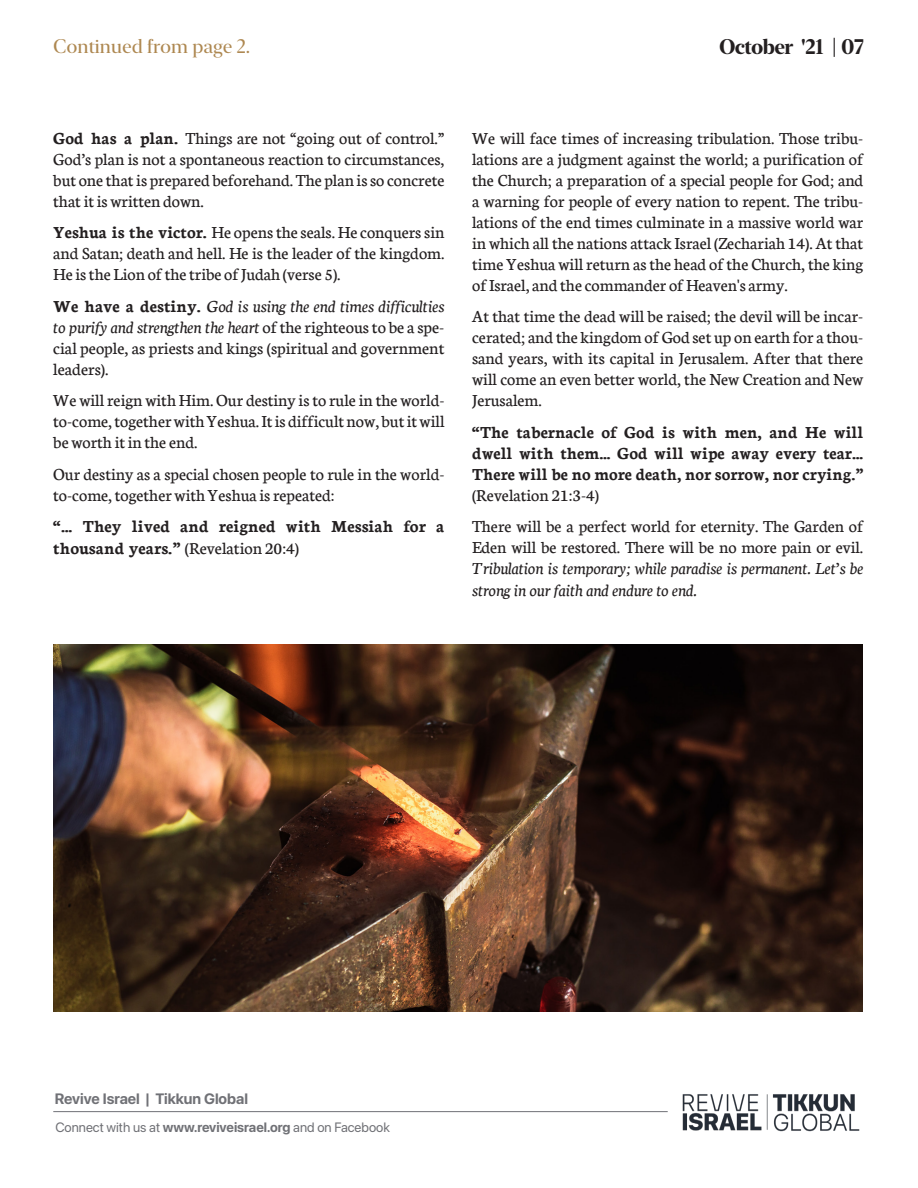
<style>
.page{position:relative;width:918px;height:1188px;background:#fff}
.page>*{position:absolute;margin:0;border:0;box-sizing:border-box;transform-origin:0 0}
.t1{font:700 21px "New York Extra Large";letter-spacing:-.03em;color:#231f20;scale:.95 1}
.t2{font:19.5px "New York Extra Large";color:#ae8851}
.t3{font:18px/21px "Neuton";color:#231f20;text-align:justify}
.t4{font:700 18px/21px "Neuton";color:#231f20}
.t5{font:700 15px "SF Pro Display";color:#707176}
.t6{font:13.5px "SF Pro Display";color:#707176}
.s1{font-weight:700}
.s2{font-style:italic}
.s3{font-weight:400}
</style>
<div class="page">
<hr style="left:53px;top:1111px;width:615px;height:1px;background:#707176">
<img style="left:682px;top:1094px;width:178px;height:38px">
<img style="left:53px;top:645px;width:810px;height:367px">
<p class="t2" style="left:53px;top:35px;width:198px">Continued from page 2.</p>
<p class="t1" style="left:719px;top:33px;width:154px">October '21 | 07</p>
<p class="t3" style="left:53px;top:127px;width:393px"><span class="s1">God has a plan.</span> Things are not “going out of control.” God’s plan is not a spontaneous reaction to circumstances, but one that is prepared beforehand. The plan is so concrete that it is written down.</p>
<p class="t3" style="left:53px;top:222px;width:393px"><span class="s1">Yeshua is the victor.</span> He opens the seals. He conquers sin and Satan; death and hell. He is the leader of the kingdom.<br>He is the Lion of the tribe of Judah (verse 5).</p>
<p class="t3" style="left:53px;top:295px;width:393px"><span class="s1">We have a destiny.</span> <span class="s2">God is using the end times difficulties to purify and strengthen the heart</span> of the righteous to be a spe&shy;cial people, as priests and kings (spiritual and government leaders).</p>
<p class="t3" style="left:53px;top:390px;width:393px">We will reign with Him. Our destiny is to rule in the world&shy;to-come, together with Yeshua. It is difficult now, but it will be worth it in the end.</p>
<p class="t3" style="left:53px;top:463px;width:393px">Our destiny as a special chosen people to rule in the world&shy;to-come, together with Yeshua is repeated:</p>
<p class="t4" style="left:53px;top:516px;width:393px;line-height:21.6px">“… They lived and reigned with Messiah for a thousand years.” <span class="s3">(Revelation 20:4)</span></p>
<p class="t3" style="left:472px;top:127px;width:393px">We will face times of increasing tribulation. Those tribu&shy;lations are a judgment against the world; a purification of the Church; a preparation of a special people for God; and a warning for people of every nation to repent. The tribu&shy;lations of the end times culminate in a massive world war in which all the nations attack Israel (Zechariah 14). At that time Yeshua will return as the head of the Church, the king of Israel, and the commander of Heaven's army.</p>
<p class="t3" style="left:472px;top:306px;width:393px">At that time the dead will be raised; the devil will be incar&shy;cerated; and the kingdom of God set up on earth for a thou&shy;sand years, with its capital in Jerusalem. After that there will come an even better world, the New Creation and New Jerusalem.</p>
<p class="t4" style="left:472px;top:421px;width:393px;text-align:justify">“The tabernacle of God is with men, and He will dwell with them… God will wipe away every tear… There will be no more death, nor sorrow, nor crying.” <span class="s3">(Revelation 21:3-4)</span></p>
<p class="t3" style="left:472px;top:516px;width:393px">There will be a perfect world for eternity. The Garden of Eden will be restored. There will be no more pain or evil.<br><span class="s2">Tribulation is temporary; while paradise is permanent. Let’s be strong in our faith and endure to end.</span></p>
<p class="t5" style="left:55px;top:1090px;width:195px">Revive Israel | Tikkun Global</p>
<p class="t6" style="left:55px;top:1120px;width:336px">Connect with us at <span class="s1">www.reviveisrael.org</span> and on Facebook</p>
</div>
